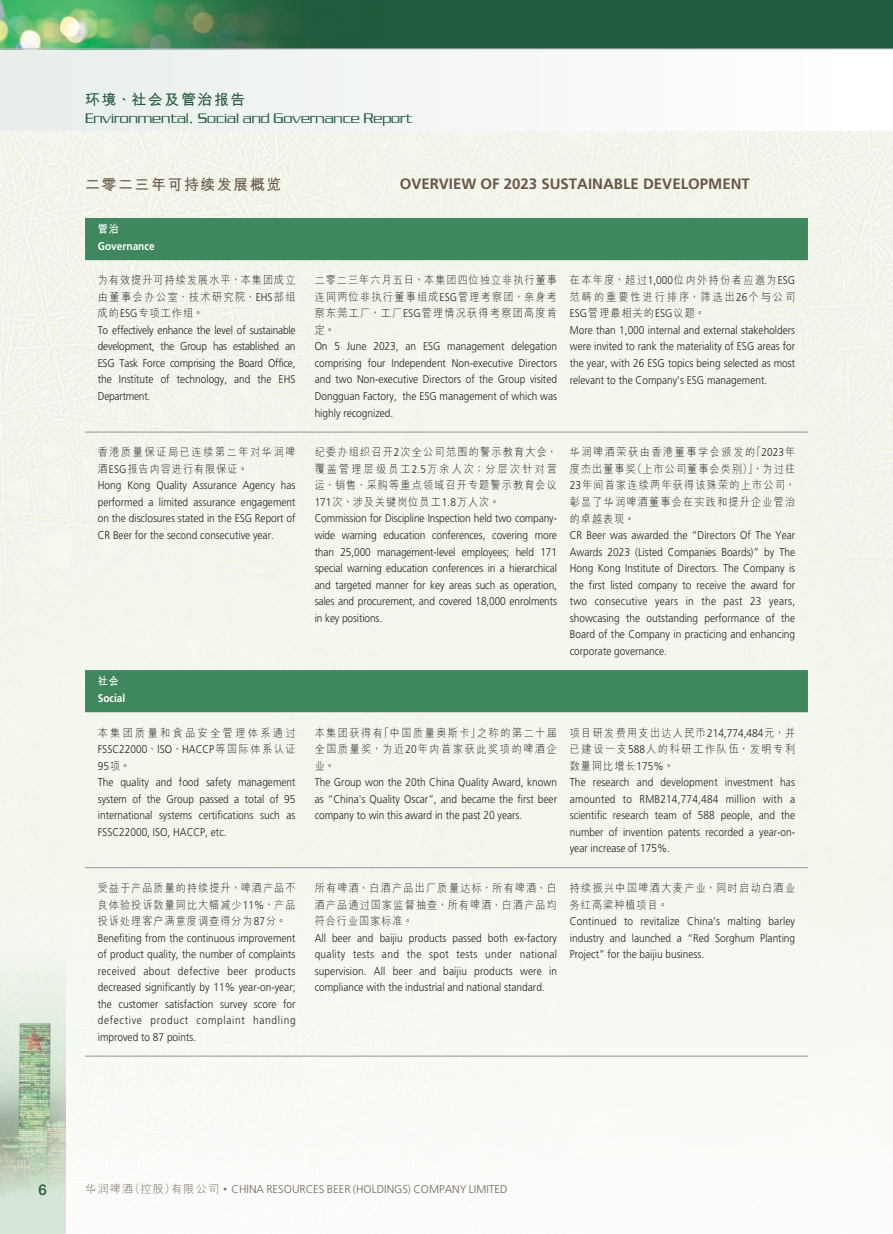
<style>
.page{position:relative;width:893px;height:1234px;background:#fff}
.page>*{position:absolute;margin:0;border:0;box-sizing:border-box;transform-origin:0 0}
.t1{font:300 15px "Serpentine Std";color:#215a3c}
.t2{font:700 15px "Frutiger LT Std";color:#6c5547}
.t3{font:700 15px "M Hei HKS";letter-spacing:.1em;color:#6c5547}
.t4{font:700 15px "M Hei HKS";letter-spacing:.1em;color:#215a3c}
.t5{font:500 15px "Helvetica Neue LT Std";color:#215a3c}
.t6{font:300 11.25px/16.5px "Frutiger LT Std";color:#231f20;text-align:justify;scale:.9 1}
.t7{font:300 11.25px/16.5px "M Hei HKS";letter-spacing:.125em;color:#231f20;text-align:justify;scale:.9 1}
.t8{font:300 11.25px "Frutiger LT Std";color:#726561}
.t9{font:300 11.25px/16.5px "M Hei HKS";letter-spacing:.16em;color:#231f20;scale:.9 1}
.t10{font:700 11.25px "Frutiger LT Std";color:#fff;scale:.9 1}
.t11{font:300 11.25px "M Hei HKS";letter-spacing:.235em;color:#231f20;scale:.9 1}
.t12{font:700 11.25px "M Hei HKS";color:#fff;scale:.9 1}
.s1{font-family:"Frutiger LT Std"}
.s2{font-family:"M Hei HKS"}
.s3{font-family:"M Hei HKS";font-size:7.5px}
</style>
<div class="page">
<div style="left:0;top:49px;width:893px;height:83px;background:#f4f7f5"></div>
<hr style="left:892px;top:49px;width:1px;height:83px;background:#215a3c">
<img style="left:0;top:132px;width:893px;height:1078px">
<div style="left:0;top:831px;width:66px;height:402px;background:#f3f7ed"></div>
<div style="left:0;top:0;width:893px;height:49px;background:#215a3c"></div>
<img style="left:0;top:0;width:378px;height:49px">
<hr style="left:0;top:49px;width:893px;height:1px;background:#bcbdc0">
<img style="left:0;top:984px;width:66px;height:243px">
<svg style="left:85px;top:218px;width:723px;height:494px;background:#d3e3d4"></svg>
<hr style="left:85px;top:431px;width:217px;height:1px;background:#939598">
<svg style="left:302px;top:431px;width:13px;height:1px"></svg>
<hr style="left:315px;top:431px;width:242px;height:1px;background:#939598">
<svg style="left:557px;top:431px;width:13px;height:1px"></svg>
<hr style="left:570px;top:431px;width:225px;height:1px;background:#939598">
<svg style="left:795px;top:431px;width:13px;height:1px"></svg>
<hr style="left:85px;top:867px;width:217px;height:1px;background:#939598">
<svg style="left:302px;top:867px;width:13px;height:1px"></svg>
<hr style="left:315px;top:867px;width:242px;height:1px;background:#939598">
<svg style="left:557px;top:867px;width:13px;height:1px"></svg>
<hr style="left:570px;top:867px;width:225px;height:1px;background:#939598">
<svg style="left:795px;top:867px;width:13px;height:1px"></svg>
<hr style="left:85px;top:1055px;width:217px;height:1px;background:#939598">
<svg style="left:302px;top:1055px;width:13px;height:1px"></svg>
<hr style="left:315px;top:1055px;width:242px;height:1px;background:#939598">
<svg style="left:557px;top:1055px;width:13px;height:1px"></svg>
<hr style="left:570px;top:1055px;width:225px;height:1px;background:#939598">
<svg style="left:795px;top:1055px;width:13px;height:1px"></svg>
<h1 class="t4" style="left:85px;top:88px;width:162px">環境、社會及管治報告</h1>
<h1 class="t1" style="left:85px;top:110px;width:329px">Environmental, Social and Governance Report</h1>
<h1 class="t3" style="left:85px;top:173px;width:198px">二零二三年可持續發展概覽</h1>
<h1 class="t2" style="left:400px;top:175px;width:352px">OVERVIEW OF 2023 SUSTAINABLE DEVELOPMENT</h1>
<p class="t12" style="left:98px;top:221px;width:25px">管治</p>
<p class="t10" style="left:98px;top:239px;width:65px">Governance</p>
<p class="t7" style="left:98px;top:271px;width:221px">為有效提升可持續發展水平，本集團成立由董事會辦公室、技術研究院、<span class="s1">EHS</span>部組成的<span class="s1">ESG</span>專項工作組。</p>
<p class="t6" style="left:98px;top:322px;width:221px">To effectively enhance the level of sustainable development, the Group has established an ESG Task Force comprising the Board Office, the Institute of technology, and the EHS Department.</p>
<p class="t7" style="left:570px;top:271px;width:252px">在本年度，超過<span class="s1">1,000</span>位內外持份者應邀為<span class="s1">ESG</span>範疇的重要性進行排序，篩選出<span class="s1">26</span>個與公司<span class="s1">ESG</span>管理最相關的<span class="s1">ESG</span>議題。</p>
<p class="t6" style="left:570px;top:322px;width:252px">More than 1,000 internal and external stakeholders were invited to rank the materiality of ESG areas for the year, with 26 ESG topics being selected as most relevant to the Company's ESG management.</p>
<p class="t7" style="left:315px;top:271px;width:271px">二零二三年六月五日，本集團四位獨立非執行董事連同兩位非執行董事組成<span class="s1">ESG</span>管理考察團，親身考察東莞工廠，工廠<span class="s1">ESG</span>管理情況獲得考察團高度肯定。</p>
<p class="t6" style="left:315px;top:338px;width:271px">On 5 June 2023, an ESG management delegation comprising four Independent Non-executive Directors and two Non-executive Directors of the Group visited Dongguan Factory, the ESG management of which was highly recognized.</p>
<p class="t9" style="left:98px;top:443px;width:221px">香港質量保證局已連續第二年對華潤啤酒<span class="s1">ESG</span>報告內容進行有限保證。</p>
<p class="t6" style="left:98px;top:477px;width:221px">Hong Kong Quality Assurance Agency has performed a limited assurance engagement on the disclosures stated in the ESG Report of CR Beer for the second consecutive year.</p>
<p class="t12" style="left:98px;top:673px;width:25px">社會</p>
<p class="t10" style="left:98px;top:691px;width:32px">Social</p>
<p class="t11" style="left:98px;top:724px;width:221px">本集團質量和食品安全管理體系通過</p>
<p class="t6" style="left:98px;top:741px;width:221px;text-align:left">FSSC22000<span class="s2">、</span>ISO<span class="s2">、</span>HACCP<span class="s2">等國際體系認證<br></span>95<span class="s2">項。<br></span>The quality and food safety management system of the Group passed a total of 95 international systems certifications such as<br>FSSC22000, ISO, HACCP, etc.</p>
<p class="t7" style="left:98px;top:879px;width:221px">受益於產品質量的持續提升，啤酒產品不良體驗投訴數量同比大幅減少<span class="s1">11%</span>，產品投訴處理客戶滿意度調查得分為<span class="s1">87</span>分。</p>
<p class="t6" style="left:98px;top:929px;width:221px">Benefiting from the continuous improvement of product quality, the number of complaints received about defective beer products decreased significantly by 11% year-on-year; the customer satisfaction survey score for defective product complaint handling improved to 87 points.</p>
<p class="t7" style="left:315px;top:443px;width:271px">紀委辦組織召開<span class="s1">2</span>次全公司範圍的警示教育大會，覆蓋管理層級員工<span class="s1">2.5</span>萬余人次；分層次針對營運、銷售、採購等重點領域召開專題警示教育會議<span class="s1">171</span>次，涉及關鍵崗位員工<span class="s1">1.8</span>萬人次。</p>
<p class="t6" style="left:315px;top:510px;width:271px">Commission for Discipline Inspection held two company&shy;wide warning education conferences, covering more than 25,000 management-level employees; held 171 special warning education conferences in a hierarchical and targeted manner for key areas such as operation, sales and procurement, and covered 18,000 enrolments in key positions.</p>
<p class="t7" style="left:570px;top:443px;width:252px">華潤啤酒榮獲由香港董事學會頒發的「<span class="s1">2023</span>年度傑出董事獎（上市公司董事會類別）」，為過往<span class="s1">23</span>年間首家連續兩年獲得該殊榮的上市公司，彰顯了華潤啤酒董事會在實踐和提升企業管治的卓越表現。</p>
<p class="t6" style="left:570px;top:527px;width:252px">CR Beer was awarded the “Directors Of The Year Awards 2023 (Listed Companies Boards)” by The Hong Kong Institute of Directors. The Company is the first listed company to receive the award for two consecutive years in the past 23 years, showcasing the outstanding performance of the Board of the Company in practicing and enhancing corporate governance.</p>
<p class="t7" style="left:315px;top:723px;width:271px">本集團獲得有「中國質量奧斯卡」之稱的第二十屆全國質量獎，為近<span class="s1">20</span>年內首家獲此獎項的啤酒企業。</p>
<p class="t6" style="left:315px;top:774px;width:271px">The Group won the 20th China Quality Award, known as “China's Quality Oscar”, and became the first beer company to win this award in the past 20 years.</p>
<p class="t7" style="left:315px;top:879px;width:271px">所有啤酒、白酒產品出廠質量達標，所有啤酒、白酒產品通過國家監督抽查，所有啤酒、白酒產品均符合行業國家標準。</p>
<p class="t6" style="left:315px;top:929px;width:271px">All beer and baijiu products passed both ex-factory quality tests and the spot tests under national supervision. All beer and baijiu products were in compliance with the industrial and national standard.</p>
<p class="t7" style="left:570px;top:723px;width:252px">項目研發費用支出達人民幣<span class="s1">214,774,484</span>元，並已建設一支<span class="s1">588</span>人的科研工作隊伍，發明專利數量同比增長<span class="s1">175%</span>。</p>
<p class="t6" style="left:570px;top:774px;width:252px">The research and development investment has amounted to RMB214,774,484 million with a scientific research team of 588 people, and the number of invention patents recorded a year-on&shy;year increase of 175%.</p>
<p class="t7" style="left:570px;top:879px;width:252px">持續振興中國啤酒大麥產業，同時啟動白酒業務紅高粱種植項目。</p>
<p class="t6" style="left:570px;top:913px;width:252px">Continued to revitalize China's malting barley industry and launched a “Red Sorghum Planting Project” for the baijiu business.</p>
<h1 class="t5" style="left:38px;top:1180px;width:10px">6</h1>
<p class="t8" style="left:85px;top:1182px;width:424px"><span class="s2">華潤啤酒（控股）有限公司</span> <span class="s3">•</span> CHINA RESOURCES BEER (HOLDINGS) COMPANY LIMITED</p>
</div>
